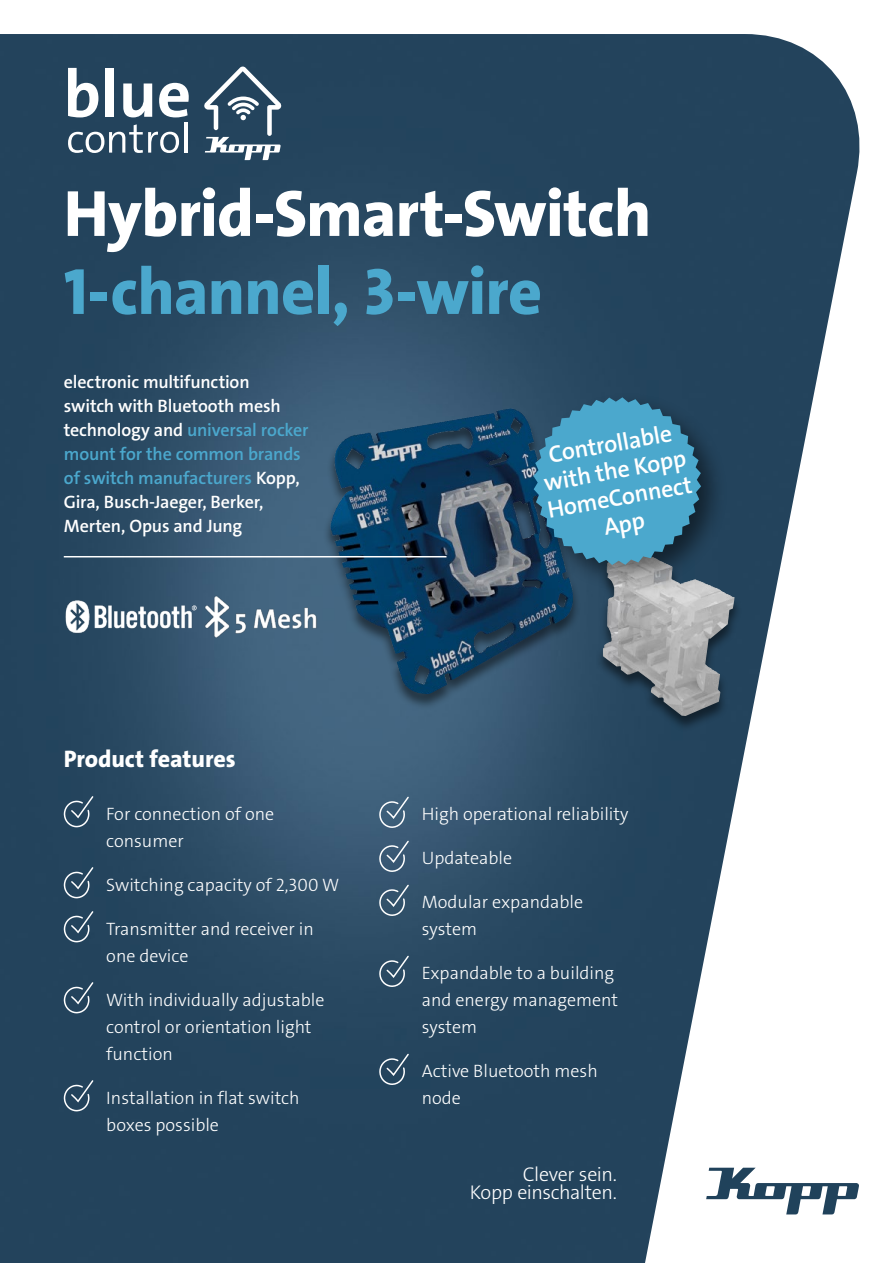
<style>
.page{position:relative;width:893px;height:1263px;background:#fff}
.page>*{position:absolute;margin:0;border:0;box-sizing:border-box;transform-origin:0 0}
.t1{font:66px "The Sans LP8 Ex Bld";letter-spacing:-.01em;color:#fff}
.t2{font:66px "The Sans LP8 Ex Bld";letter-spacing:-.01em;color:#4ba8cd}
.t3{font:24px/27px "The Sans LP6 Se Bld";color:#fff;text-align:center}
.t4{font:24px "The Sans LP8 Ex Bld";letter-spacing:-.005em;color:#fff}
.t5{font:19.95px/18px "The Sans LP3 Lig";letter-spacing:-.02em;color:#fff;text-align:right}
.t6{font:18px/27px "The Sans LP3 Lig";color:#fff}
.t7{font:18px/24px "The Sans LP6 Se Bld";letter-spacing:-.01em;color:#fff}
.s1{color:#4ba8cd}
</style>
<div class="page">
<img style="left:0;top:34px;width:860px;height:1229px">
<div style="left:323px;top:409px;width:419px;height:323px;background:#000;opacity:.5"></div>
<img style="left:330px;top:408px;width:246px;height:287px">
<svg style="left:706px;top:1168px;width:153px;height:46px"></svg>
<svg style="left:62px;top:795px;width:33px;height:34px"></svg>
<svg style="left:62px;top:866px;width:33px;height:34px"></svg>
<svg style="left:62px;top:910px;width:33px;height:34px"></svg>
<svg style="left:62px;top:981px;width:33px;height:34px"></svg>
<svg style="left:62px;top:1079px;width:33px;height:34px"></svg>
<svg style="left:378px;top:795px;width:32px;height:34px"></svg>
<svg style="left:378px;top:839px;width:32px;height:34px"></svg>
<svg style="left:378px;top:883px;width:32px;height:34px"></svg>
<svg style="left:378px;top:954px;width:32px;height:34px"></svg>
<svg style="left:378px;top:1052px;width:32px;height:34px"></svg>
<svg style="left:68px;top:68px;width:30px;height:49px"></svg>
<div style="left:105px;top:68px;width:9px;height:49px;background:#fff"></div>
<svg style="left:123px;top:83px;width:29px;height:34px"></svg>
<svg style="left:159px;top:83px;width:30px;height:34px"></svg>
<svg style="left:68px;top:124px;width:111px;height:29px"></svg>
<hr style="left:185px;top:122px;width:3px;height:31px;background:#fff">
<svg style="left:204px;top:67px;width:77px;height:93px"></svg>
<img style="left:205px;top:589px;width:112px;height:56px">
<img style="left:64px;top:589px;width:135px;height:54px">
<div style="left:527px;top:391px;width:202px;height:201px;background:#000;opacity:.5"></div>
<svg style="left:533px;top:397px;width:168px;height:168px;background:#418daf"></svg>
<hr style="left:64px;top:556px;width:382px;height:1px;background:#fff">
<h1 class="t1" style="left:64px;top:171px;width:589px">Hybrid-Smart-Switch</h1>
<h1 class="t2" style="left:64px;top:249px;width:480px">1-channel, 3-wire</h1>
<p class="t7" style="left:64px;top:370px;width:246px">electronic multifunction<br>switch with Bluetooth mesh technology and <span class="s1">universal rocker mount for the common brands of switch manufacturers</span> Kopp,<br>Gira, Busch-Jaeger, Berker,<br>Merten, Opus and Jung</p>
<h2 class="t3" style="left:536px;top:443px;width:148px;rotate:-10deg">Controllable with the Kopp<br>HomeConnect<br>App</h2>
<h2 class="t4" style="left:64px;top:744px;width:173px">Product features</h2>
<p class="t6" style="left:106px;top:800px;width:169px">For connection of one consumer</p>
<p class="t6" style="left:106px;top:871px;width:234px">Switching capacity of 2,300 W</p>
<p class="t6" style="left:106px;top:915px;width:209px">Transmitter and receiver in one device</p>
<p class="t6" style="left:106px;top:986px;width:220px">With individually adjustable control or orientation light function</p>
<p class="t6" style="left:106px;top:1084px;width:195px">Installation in flat switch boxes possible</p>
<p class="t6" style="left:422px;top:801px;width:208px">High operational reliability</p>
<p class="t6" style="left:422px;top:845px;width:92px">Updateable</p>
<p class="t6" style="left:422px;top:889px;width:163px">Modular expandable system</p>
<p class="t6" style="left:422px;top:960px;width:198px">Expandable to a building and energy management system</p>
<p class="t6" style="left:422px;top:1058px;width:177px">Active Bluetooth mesh node</p>
<p class="t5" style="left:470px;top:1165px;width:149px">Clever sein.<br>Kopp einschalten.</p>
</div>
